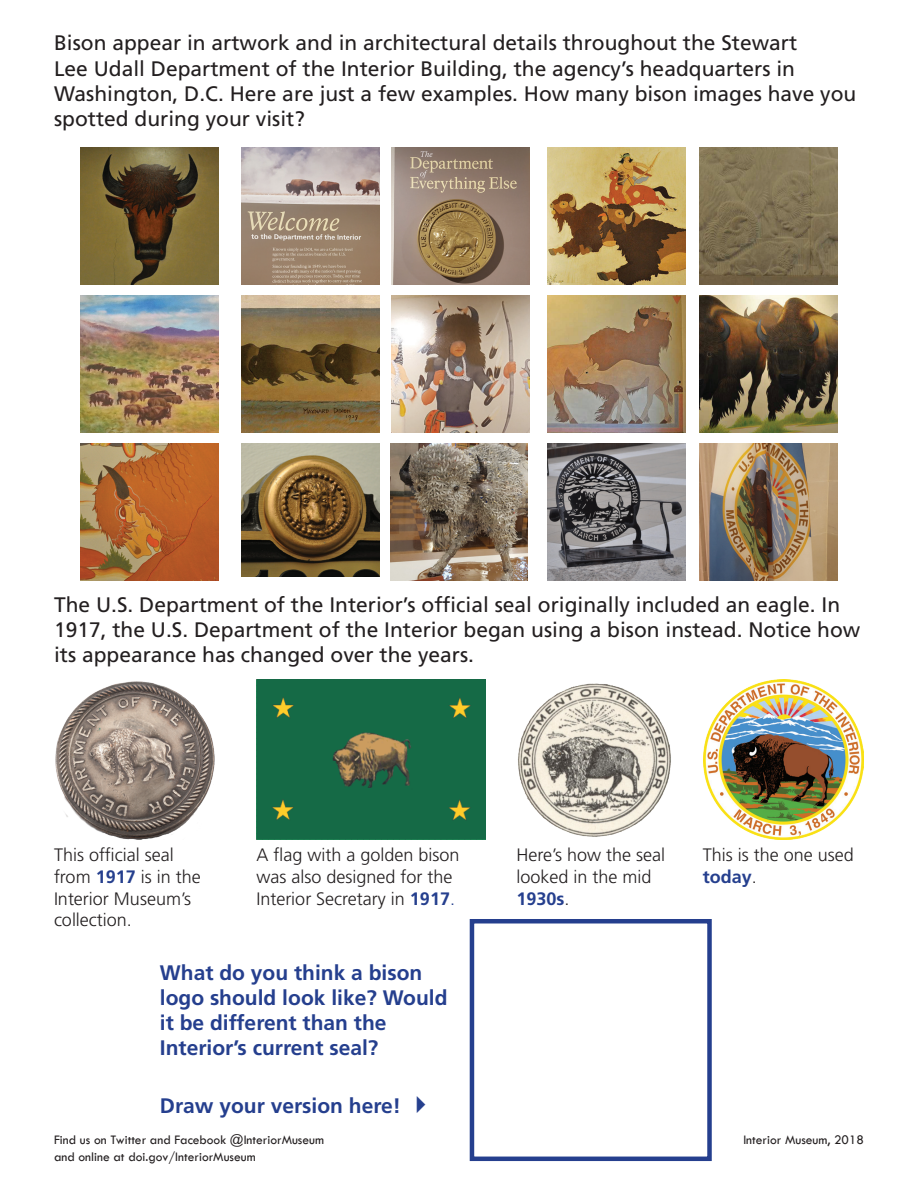
<style>
.page{position:relative;width:918px;height:1188px;background:#fff}
.page>*{position:absolute;margin:0;border:0;box-sizing:border-box;transform-origin:0 0}
.t1{font:21px/25.2px "Frutiger LT Std";color:#231f20}
.t2{font:700 21px/25.2px "Frutiger LT Std";color:#253f8e}
.t3{font:300 18px/21.6px "Frutiger LT Std";color:#231f20}
.t4{font:13.5px/16.2px "Tw Cen";color:#231f20}
.s1{font-weight:700;color:#253f8e}
.s2{color:#253f8e}
</style>
<div class="page">
<img style="left:518px;top:683px;width:153px;height:154px">
<img style="left:256px;top:680px;width:229px;height:160px">
<img style="left:704px;top:680px;width:160px;height:160px">
<img style="left:55px;top:681px;width:160px;height:159px">
<div style="left:470px;top:919px;width:242px;height:242px;border:4px solid #253f8e"></div>
<img style="left:547px;top:147px;width:138px;height:137px">
<img style="left:242px;top:444px;width:138px;height:133px">
<img style="left:81px;top:147px;width:137px;height:137px">
<img style="left:700px;top:147px;width:137px;height:137px">
<img style="left:547px;top:295px;width:138px;height:138px">
<img style="left:242px;top:295px;width:138px;height:138px">
<img style="left:700px;top:295px;width:137px;height:138px">
<img style="left:81px;top:444px;width:137px;height:137px">
<img style="left:242px;top:147px;width:138px;height:137px">
<img style="left:81px;top:295px;width:137px;height:138px">
<img style="left:390px;top:444px;width:138px;height:137px">
<img style="left:392px;top:147px;width:138px;height:137px">
<img style="left:700px;top:444px;width:137px;height:137px">
<img style="left:392px;top:295px;width:138px;height:138px">
<img style="left:547px;top:444px;width:138px;height:137px">
<p class="t1" style="left:54px;top:31px;width:804px">Bison appear in artwork and in architectural details throughout the Stewart<br>Lee Udall Department of the Interior Building, the agency’s headquarters in Washington, D.C. Here are just a few examples. How many bison images have you spotted during your visit?</p>
<p class="t1" style="left:54px;top:592px;width:808px">The U.S. Department of the Interior’s official seal originally included an eagle. In<br>1917, the U.S. Department of the Interior began using a bison instead. Notice how its appearance has changed over the years.</p>
<p class="t3" style="left:54px;top:845px;width:148px">This official seal from <span class="s1">1917</span> is in the<br>Interior Museum’s collection.</p>
<p class="t3" style="left:256px;top:845px;width:205px">A flag with a golden bison was also designed for the<br>Interior Secretary in <span class="s1">1917</span><span class="s2">.</span></p>
<p class="t3" style="left:516px;top:845px;width:150px">Here’s how the seal looked in the mid<br><span class="s1">1930s</span>.</p>
<p class="t3" style="left:703px;top:845px;width:153px">This is the one used <span class="s1">today</span>.</p>
<p class="t2" style="left:160px;top:960px;width:289px">What do you think a bison logo should look like? Would it be different than the<br>Interior’s current seal?</p>
<p class="t2" style="left:160px;top:1093px;width:276px">Draw your version here! ✔</p>
<p class="t4" style="left:54px;top:1132px;width:272px">Find us on Twitter and Facebook @InteriorMuseum and online at doi.gov/InteriorMuseum</p>
<p class="t4" style="left:743px;top:1132px;width:122px">Interior Museum, 2018</p>
</div>
